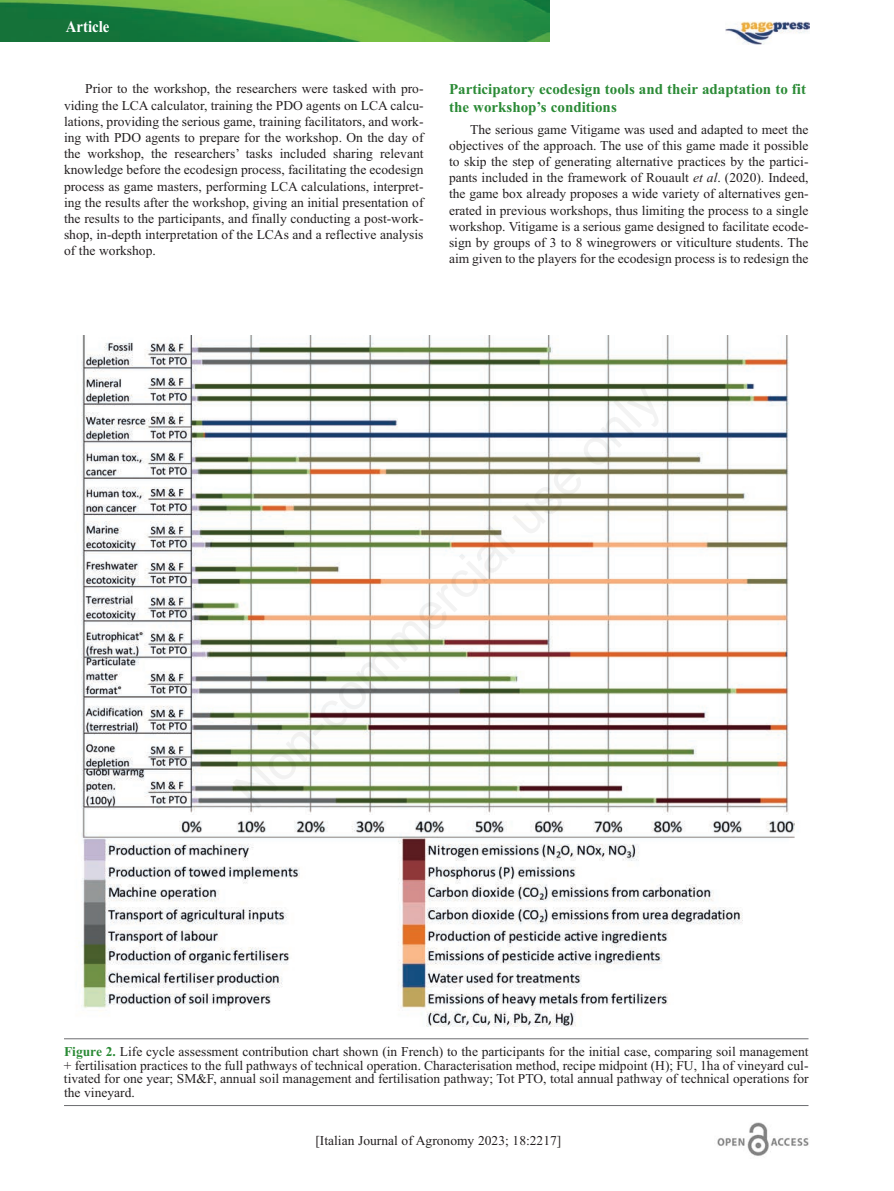
<style>
.page{position:relative;width:894px;height:1191px;background:#fff}
.page>*{position:absolute;margin:0;border:0;box-sizing:border-box;transform-origin:0 0}
.t1{font:700 16.5px "Times New Roman";color:#fff;scale:.9 1}
.t2{font:700 15px/18px "Times New Roman";color:#2a8a35}
.t3{font:13.5px/16.2px "Times New Roman";color:#231f20;text-align:justify}
.s1{font-style:italic}
.s2{font-weight:700;color:#2a8a35}
</style>
<div class="page">
<img style="left:0;top:0;width:549px;height:41px">
<img style="left:717px;top:1123px;width:92px;height:33px">
<img style="left:725px;top:21px;width:84px;height:23px">
<hr style="left:64px;top:1038px;width:744px;height:1px;background:#6c6d70">
<hr style="left:64px;top:1105px;width:744px;height:1px;background:#6c6d70">
<img style="left:76px;top:336px;width:719px;height:691px">
<p class="t1" style="left:66px;top:16px;width:50px">Article</p>
<p class="t3" style="left:64px;top:81px;width:361px;text-indent:21px">Prior to the workshop, the researchers were tasked with pro&shy;viding the LCA calculator, training the PDO agents on LCA calcu&shy;lations, providing the serious game, training facilitators, and work&shy;ing with PDO agents to prepare for the workshop. On the day of the workshop, the researchers’ tasks included sharing relevant knowledge before the ecodesign process, facilitating the ecodesign process as game masters, performing LCA calculations, interpret&shy;ing the results after the workshop, giving an initial presentation of the results to the participants, and finally conducting a post-work&shy;shop, in-depth interpretation of the LCAs and a reflective analysis of the workshop.</p>
<p class="t2" style="left:449px;top:80px;width:358px">Participatory ecodesign tools and their adaptation to fit the workshop’s conditions</p>
<p class="t3" style="left:449px;top:121px;width:361px;text-indent:21px">The serious game Vitigame was used and adapted to meet the objectives of the approach. The use of this game made it possible to skip the step of generating alternative practices by the partici&shy;pants included in the framework of Rouault <span class="s1">et al</span>. (2020). Indeed, the game box already proposes a wide variety of alternatives gen&shy;erated in previous workshops, thus limiting the process to a single workshop. Vitigame is a serious game designed to facilitate ecode&shy;sign by groups of 3 to 8 winegrowers or viticulture students. The aim given to the players for the ecodesign process is to redesign the</p>
<p class="t3" style="left:64px;top:1045px;width:746px;line-height:13.5px"><span class="s2">Figure 2.</span> Life cycle assessment contribution chart shown (in French) to the participants for the initial case, comparing soil management + fertilisation practices to the full pathways of technical operation. Characterisation method, recipe midpoint (H); FU, 1ha of vineyard cul&shy;tivated for one year; SM&amp;F, annual soil management and fertilisation pathway; Tot PTO, total annual pathway of technical operations for the vineyard.</p>
<p class="t3" style="left:315px;top:1132px;width:247px">[Italian Journal of Agronomy 2023; 18:2217]</p>
</div>
